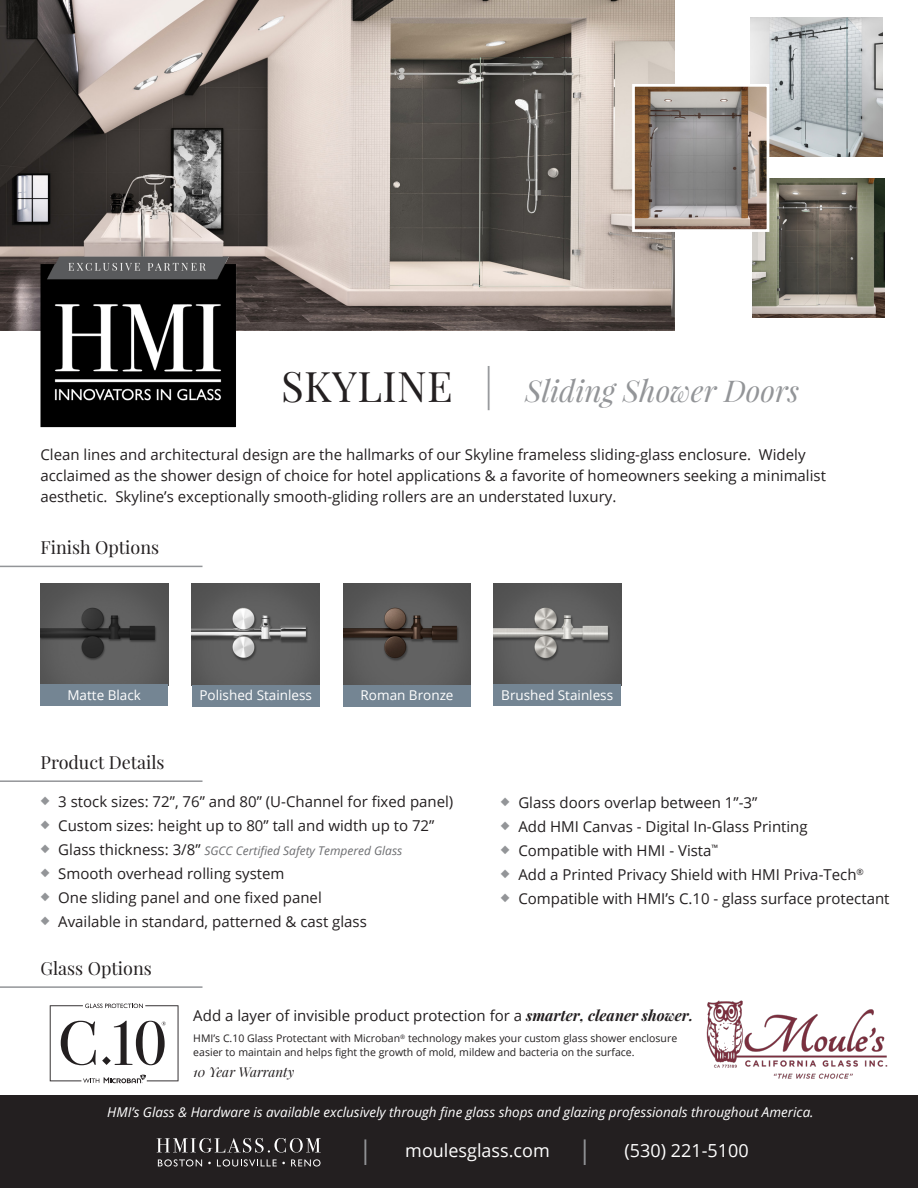
<style>
.page{position:relative;width:918px;height:1188px;background:#fff}
.page>*{position:absolute;margin:0;border:0;box-sizing:border-box;transform-origin:0 0}
.t1{font:italic 30px "Playfair Display";color:#939598}
.t2{font:25.5px "Open Sans";color:#939598}
.t3{font:18px "Playfair Display";color:#231f20}
.t4{font:18px "Open Sans";color:#fff}
.t5{font:15px "Open Sans";color:#231f20}
.t6{font:italic 13.5px "Open Sans";color:#fff}
.t7{font:13.5px "Open Sans";color:#fff}
.t8{font:italic 13.5px "Playfair Display";color:#231f20}
.t9{font:italic 12px "Open Sans";color:#6c6d70}
.t10{font:10.5px/13.5px "Open Sans";color:#231f20}
.s1{font-style:normal;font-size:42px;color:#231f20}
.s2{font-style:normal;font-size:42px}
.s3{color:#939598}
.s4{font-style:normal;font-size:15px;color:#231f20}
.s5{font-family:"Playfair Display";font-weight:700;font-style:italic}
.s6{font-size:25.5px;color:#939598}
</style>
<div class="page">
<img style="left:0;top:0;width:674px;height:330px">
<img style="left:753px;top:178px;width:132px;height:140px">
<img style="left:751px;top:17px;width:132px;height:139px">
<img style="left:636px;top:88px;width:129px;height:140px">
<div style="left:632px;top:84px;width:137px;height:148px;border:3px solid #fff"></div>
<hr style="left:0;top:566px;width:202px;height:1px;background:#939598">
<hr style="left:0;top:780px;width:202px;height:2px;background:#939598">
<hr style="left:0;top:986px;width:202px;height:2px;background:#939598">
<img style="left:40px;top:583px;width:128px;height:102px">
<div style="left:40px;top:685px;width:128px;height:21px;background:#748593"></div>
<img style="left:192px;top:583px;width:127px;height:102px">
<div style="left:192px;top:685px;width:127px;height:22px;background:#748593"></div>
<img style="left:343px;top:583px;width:128px;height:102px">
<div style="left:343px;top:685px;width:128px;height:22px;background:#748593"></div>
<img style="left:494px;top:583px;width:127px;height:102px">
<div style="left:494px;top:685px;width:127px;height:21px;background:#748593"></div>
<img style="left:40px;top:256px;width:196px;height:171px">
<div style="left:0;top:1095px;width:918px;height:93px;background:#231f20"></div>
<svg style="left:50px;top:1004px;width:129px;height:79px"></svg>
<svg style="left:157px;top:1138px;width:164px;height:15px"></svg>
<svg style="left:158px;top:1159px;width:44px;height:8px"></svg>
<svg style="left:217px;top:1159px;width:68px;height:8px"></svg>
<svg style="left:291px;top:1159px;width:30px;height:8px"></svg>
<img style="left:706px;top:1000px;width:182px;height:79px">
<p class="t1" style="left:281px;top:371px;width:520px"><span class="s1">SKYLINE</span> <span class="s2">|</span> Sliding Shower Doors</p>
<p class="t5" style="left:40px;top:444px;width:767px">Clean lines and architectural design are the hallmarks of our Skyline frameless sliding-glass enclosure. Widely</p>
<p class="t5" style="left:40px;top:465px;width:787px">acclaimed as the shower design of choice for hotel applications &amp; a favorite of homeowners seeking a minimalist</p>
<p class="t5" style="left:40px;top:486px;width:577px">aesthetic. Skyline’s exceptionally smooth-gliding rollers are an understated luxury.</p>
<p class="t3" style="left:40px;top:536px;width:120px">Finish Options</p>
<p class="t7" style="left:67px;top:686px;width:75px">Matte Black</p>
<p class="t7" style="left:200px;top:686px;width:114px">Polished Stainless</p>
<p class="t7" style="left:361px;top:686px;width:94px">Roman Bronze</p>
<p class="t3" style="left:40px;top:751px;width:126px">Product Details</p>
<p class="t5" style="left:40px;top:791px;width:414px"><span class="s3">◆</span> 3 stock sizes: 72”, 76” and 80” (U-Channel for fixed panel)</p>
<p class="t5" style="left:40px;top:815px;width:395px"><span class="s3">◆</span> Custom sizes: height up to 80” tall and width up to 72”</p>
<p class="t9" style="left:40px;top:842px;width:363px"><span class="s3">◆</span> <span class="s4">Glass thickness: 3/8”</span> SGCC Certified Safety Tempered Glass</p>
<p class="t5" style="left:40px;top:863px;width:246px"><span class="s3">◆</span> Smooth overhead rolling system</p>
<p class="t5" style="left:40px;top:887px;width:283px"><span class="s3">◆</span> One sliding panel and one fixed panel</p>
<p class="t5" style="left:40px;top:911px;width:328px"><span class="s3">◆</span> Available in standard, patterned &amp; cast glass</p>
<p class="t3" style="left:40px;top:957px;width:113px">Glass Options</p>
<p class="t7" style="left:501px;top:686px;width:113px">Brushed Stainless</p>
<p class="t5" style="left:501px;top:792px;width:258px"><span class="s3">◆</span> Glass doors overlap between 1”-3”</p>
<p class="t5" style="left:501px;top:816px;width:309px"><span class="s3">◆</span> Add HMI Canvas - Digital In-Glass Printing</p>
<p class="t5" style="left:501px;top:840px;width:219px"><span class="s3">◆</span> Compatible with HMI - Vista<sup>™</sup></p>
<p class="t5" style="left:501px;top:864px;width:365px"><span class="s3">◆</span> Add a Printed Privacy Shield with HMI Priva-Tech<sup>®</sup></p>
<p class="t5" style="left:501px;top:888px;width:391px"><span class="s3">◆</span> Compatible with HMI’s C.10 - glass surface protectant</p>
<p class="t5" style="left:193px;top:1006px;width:501px">Add a layer of invisible product protection for a <span class="s5">smarter, cleaner shower.</span></p>
<p class="t10" style="left:193px;top:1031px;width:485px">HMI’s C.10 Glass Protectant with Microban<sup>®</sup> technology makes your custom glass shower enclosure easier to maintain and helps fight the growth of mold, mildew and bacteria on the surface.</p>
<p class="t8" style="left:193px;top:1063px;width:102px">10 Year Warranty</p>
<p class="t6" style="left:107px;top:1103px;width:708px">HMI’s Glass &amp; Hardware is available exclusively through fine glass shops and glazing professionals throughout America.</p>
<p class="t2" style="left:358px;top:1132px;width:16px">|</p>
<p class="t4" style="left:405px;top:1138px;width:188px">moulesglass.com <span class="s6">|</span></p>
<p class="t4" style="left:625px;top:1138px;width:126px">(530) 221-5100</p>
</div>
